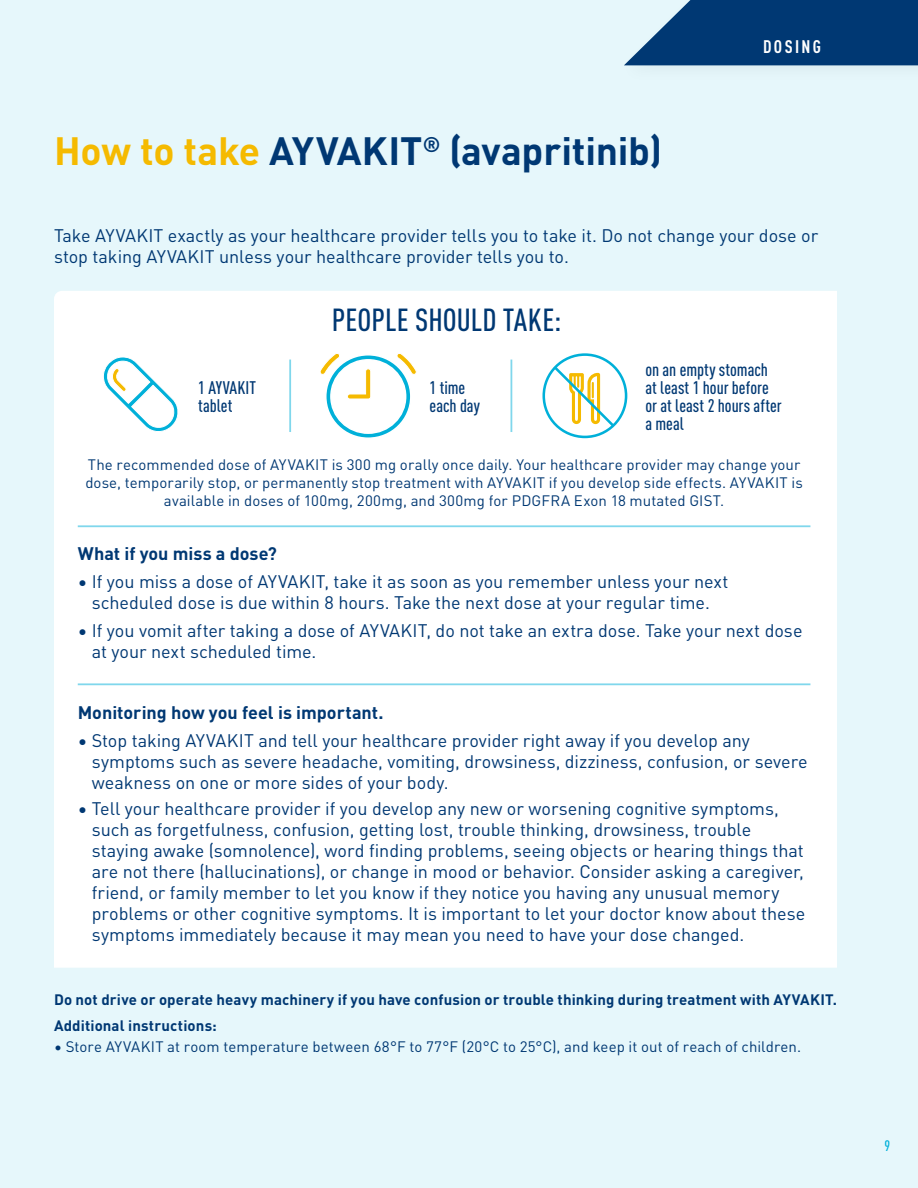
<style>
.page{position:relative;width:918px;height:1188px;background:#e6f7fb}
.page>*{position:absolute;margin:0;border:0;box-sizing:border-box;transform-origin:0 0}
.t1{font:700 39px "DIN Pro";letter-spacing:-.005em;color:#003873}
.t2{font:500 condensed 31.5px "DIN Pro";color:#003873}
.t3{font:18px/21px "DIN Pro";letter-spacing:-.005em;color:#003873}
.t4{font:500 condensed 18px/18px "DIN Pro";color:#003873}
.t5{font:700 18px "DIN Pro";color:#003873}
.t6{font:700 condensed 18px "DIN Pro";letter-spacing:.13em;color:#fff}
.t7{font:15px/18px "DIN Pro";letter-spacing:.005em;color:#003873;text-align:center}
.t8{font:700 15px/25.5px "DIN Pro";letter-spacing:.01em;color:#003873}
.t9{font:500 condensed 15px "DIN Pro";color:#00b0d9}
.s1{color:#f5ba00}
</style>
<div class="page">
<div style="left:54px;top:291px;width:783px;height:677px;background:#fff"></div>
<svg style="left:320px;top:352px;width:97px;height:88px"></svg>
<div style="left:542px;top:353px;width:85px;height:85px;border:3px solid #00b0d9;border-radius:50%"></div>
<svg style="left:551px;top:364px;width:66px;height:65px"></svg>
<hr style="left:289px;top:360px;width:2px;height:72px;background:#80d7ec">
<hr style="left:511px;top:360px;width:1px;height:72px;background:#80d7ec">
<svg style="left:103px;top:356px;width:77px;height:78px"></svg>
<svg style="left:624px;top:0;width:294px;height:65px"></svg>
<hr style="left:78px;top:525px;width:732px;height:2px;background:#80d7ec">
<hr style="left:78px;top:683px;width:732px;height:2px;background:#80d7ec">
<h1 class="t1" style="left:54px;top:120px;width:610px"><span class="s1">How to take</span> AYVAKIT<sup>®</sup> (avapritinib)</h1>
<p class="t6" style="left:763px;top:33px;width:59px">DOSING</p>
<p class="t3" style="left:54px;top:223px;width:766px">Take AYVAKIT exactly as your healthcare provider tells you to take it. Do not change your dose or stop taking AYVAKIT unless your healthcare provider tells you to.</p>
<h2 class="t2" style="left:332px;top:297px;width:231px">PEOPLE SHOULD TAKE:</h2>
<p class="t4" style="left:198px;top:377px;width:59px">1 AYVAKIT tablet</p>
<p class="t4" style="left:430px;top:377px;width:52px">1 time each day</p>
<p class="t4" style="left:645px;top:359px;width:138px">on an empty stomach at least 1 hour before or at least 2 hours after a meal</p>
<p class="t7" style="left:85px;top:455px;width:719px">The recommended dose of AYVAKIT is 300 mg orally once daily. Your healthcare provider may change your dose, temporarily stop, or permanently stop treatment with AYVAKIT if you develop side effects. AYVAKIT is available in doses of 100mg, 200mg, and 300mg for PDGFRA Exon 18 mutated GIST.</p>
<p class="t5" style="left:78px;top:540px;width:201px">What if you miss a dose?</p>
<p class="t3" style="left:78px;top:570px;width:652px;text-align:center">• If you miss a dose of AYVAKIT, take it as soon as you remember unless your next scheduled dose is due within 8 hours. Take the next dose at your regular time.</p>
<p class="t3" style="left:92px;top:619px;width:712px;text-indent:-14px">• If you vomit after taking a dose of AYVAKIT, do not take an extra dose. Take your next dose at your next scheduled time.</p>
<p class="t5" style="left:78px;top:698px;width:307px">Monitoring how you feel is important.</p>
<p class="t3" style="left:92px;top:728px;width:718px;text-indent:-14px">• Stop taking AYVAKIT and tell your healthcare provider right away if you develop any symptoms such as severe headache, vomiting, drowsiness, dizziness, confusion, or severe weakness on one or more sides of your body.</p>
<p class="t3" style="left:92px;top:797px;width:715px;text-indent:-14px">• Tell your healthcare provider if you develop any new or worsening cognitive symptoms, such as forgetfulness, confusion, getting lost, trouble thinking, drowsiness, trouble staying awake (somnolence), word finding problems, seeing objects or hearing things that are not there (hallucinations), or change in mood or behavior. Consider asking a caregiver, friend, or family member to let you know if they notice you having any unusual memory problems or other cognitive symptoms. It is important to let your doctor know about these symptoms immediately because it may mean you need to have your dose changed.</p>
<p class="t8" style="left:54px;top:986px;width:785px">Do not drive or operate heavy machinery if you have confusion or trouble thinking during treatment with AYVAKIT.<br>Additional instructions:</p>
<p class="t7" style="left:54px;top:1036px;width:749px">• Store AYVAKIT at room temperature between 68°F to 77°F (20°C to 25°C), and keep it out of reach of children.</p>
<p class="t9" style="left:885px;top:1135px;width:7px">9</p>
</div>
